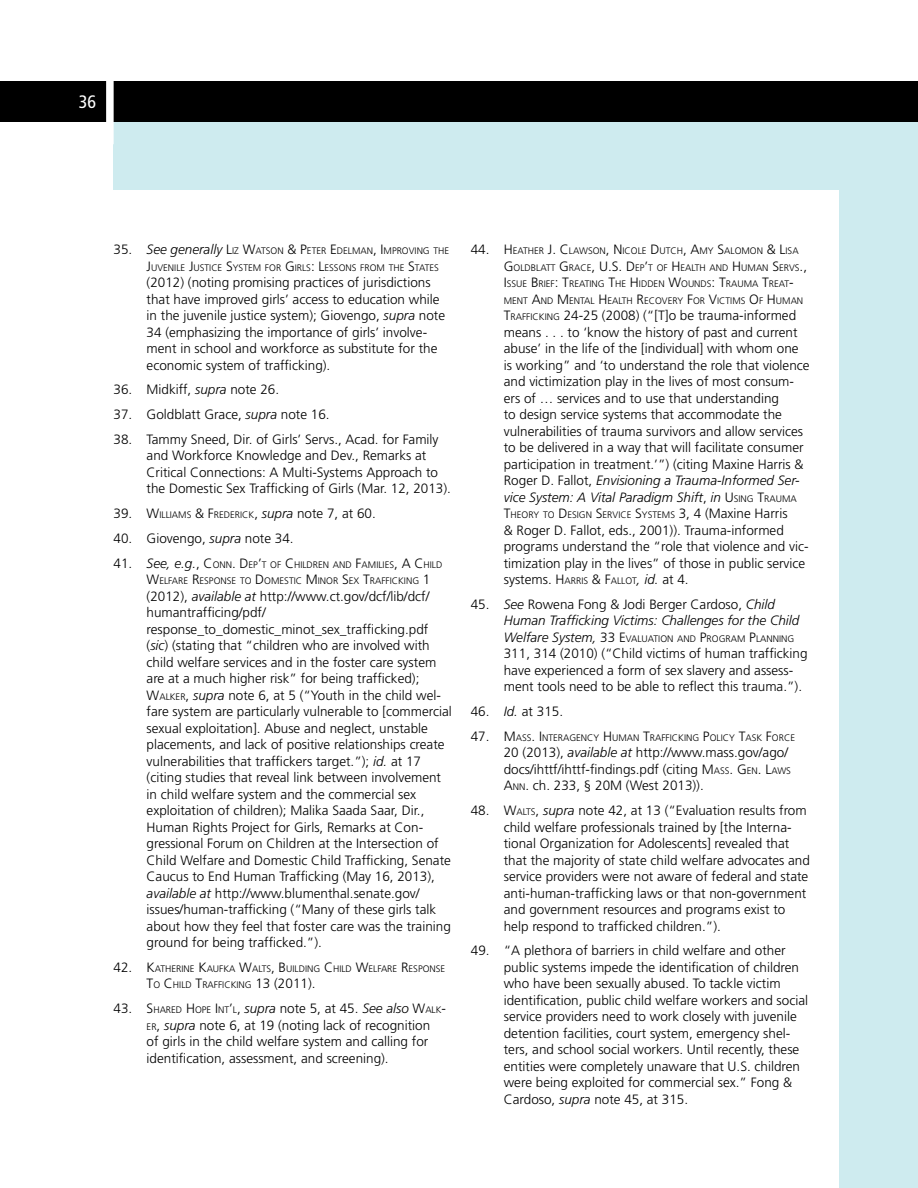
<style>
.page{position:relative;width:918px;height:1188px;background:#fff}
.page>*{position:absolute;margin:0;border:0;box-sizing:border-box;transform-origin:0 0}
.t1{font:condensed 18px "Frutiger";color:#fff}
.t2{font:300 13.5px/16.5px "Frutiger";color:#000}
.t3{font:italic 300 13.5px/16.5px "Frutiger";color:#000}
.t4{font:300 9.45px/16.5px "Frutiger";color:#000}
.s1{font-size:13.5px}
.s2{font-style:italic;font-size:13.5px}
.s3{font-style:italic}
.s4{font-style:inherit}
.s5{font-size:9.45px}
.s6{font-style:normal}
</style>
<div class="page">
<div style="left:114px;top:109px;width:804px;height:1079px;background:#ceebef"></div>
<div style="left:81px;top:190px;width:757px;height:998px;background:#fff"></div>
<div style="left:0;top:81px;width:918px;height:41px;background:#000"></div>
<div style="left:106px;top:63px;width:8px;height:81px;background:#fff"></div>
<h1 class="t1" style="left:79px;top:91px;width:19px">36</h1>
<p class="t4" style="left:147px;top:243px;width:304px;text-indent:-33px"><span class="s1">35.</span> <span class="s2">See generally</span> <span class="s1">L</span>IZ <span class="s1">W</span>ATSON <span class="s1">&amp; P</span>ETER <span class="s1">E</span> DELMAN<span class="s1">, I</span> MPROVING THE<br><span class="s1">J</span>UVENILE <span class="s1">J</span>USTIC E <span class="s1">S</span>YSTEM FOR <span class="s1">G</span>IRLS<span class="s1">: L</span>ESSONS FROM THE <span class="s1">S</span>TATES</p>
<p class="t2" style="left:147px;top:274px;width:300px">(2012) (noting promising practices of jurisdictions that have improved girls’ access to education while in the juvenile justice system); Giovengo, <span class="s3">supra</span> note 34 (emphasizing the importance of girls’ involve&shy;ment in school and workforce as substitute for the economic system of trafficking).</p>
<p class="t2" style="left:114px;top:382px;width:167px">36. Midkiff, <span class="s3">supra</span> note 26.</p>
<p class="t2" style="left:114px;top:406px;width:218px">37. Goldblatt Grace, <span class="s3">supra</span> note 16.</p>
<p class="t2" style="left:147px;top:431px;width:306px;text-indent:-33px">38. Tammy Sneed, Dir. of Girls’ Servs., Acad. for Family and Workforce Knowledge and Dev., Remarks at Critical Connections: A Multi-Systems Approach to the Domestic Sex Trafficking of Girls (Mar. 12, 2013).</p>
<p class="t2" style="left:114px;top:505px;width:264px">39. <span class="s4">W</span><span class="s5">ILLIAMS</span> <span class="s4">&amp; F</span><span class="s5">REDERIC K</span>, <span class="s3">supra</span> note 7, at 60.</p>
<p class="t2" style="left:114px;top:530px;width:182px">40. Giovengo, <span class="s3">supra</span> note 34.</p>
<p class="t4" style="left:147px;top:556px;width:296px;text-indent:-33px"><span class="s1">41.</span> <span class="s2">See, e.g.</span><span class="s1">,</span> <span class="s1">C</span>ONN <span class="s1">. D</span>EP<span class="s1">’</span>T OF <span class="s1">C</span>HILDREN AND <span class="s1">F</span>AMILIES<span class="s1">, A C</span>HILD<br><span class="s1">W</span>ELFARE <span class="s1">R</span>ESPONSE TO <span class="s1">D</span>OMESTIC <span class="s1">M</span> INOR <span class="s1">S</span> EX <span class="s1">T</span>RAFFIC KING <span class="s1">1</span></p>
<p class="t2" style="left:147px;top:588px;width:307px">(2012), <span class="s3">available at</span> http://www.ct.gov/dcf/lib/dcf/ humantrafficing/pdf/ response_to_domestic_minot_sex_trafficking.pdf (<span class="s3">sic</span>) (stating that “children who are involved with child welfare services and in the foster care system are at a much higher risk” for being trafficked); <span class="s4">W</span><span class="s5">ALKER</span>, <span class="s3">supra</span> note 6, at 5 (“Youth in the child wel&shy;fare system are particularly vulnerable to [commercial sexual exploitation]. Abuse and neglect, unstable placements, and lack of positive relationships create vulnerabilities that traffickers target.”); <span class="s3">id.</span> at 17 (citing studies that reveal link between involvement in child welfare system and the commercial sex exploitation of children); Malika Saada Saar, Dir., Human Rights Project for Girls, Remarks at Con&shy;gressional Forum on Children at the Intersection of Child Welfare and Domestic Child Trafficking, Senate Caucus to End Human Trafficking (May 16, 2013), <span class="s3">available at</span> http://www.blumenthal.senate.gov/ issues/human-trafficking (“Many of these girls talk about how they feel that foster care was the training ground for being trafficked.”).</p>
<p class="t4" style="left:147px;top:961px;width:300px;text-indent:-33px"><span class="s1">42.</span> <span class="s1">K</span>ATHERINE <span class="s1">K</span>AUFKA <span class="s1">W</span>ALTS<span class="s1">, B</span>UILDING <span class="s1">C</span>HILD <span class="s1">W</span>ELFARE <span class="s1">R</span>ESPONSE<br><span class="s1">T</span>O <span class="s1">C</span>HILD <span class="s1">T</span>RAFFICKING <span class="s1">13 (2011).</span></p>
<p class="t2" style="left:147px;top:1000px;width:301px;text-indent:-33px">43. <span class="s4">S</span> <span class="s5">HARED</span> <span class="s4">H</span> <span class="s5">OPE</span> <span class="s4">I</span> <span class="s5">NT</span><span class="s4">’</span><span class="s5">L</span><span class="s4">,</span> <span class="s3">supra</span> note 5, at 45. <span class="s3">See also</span> <span class="s4">W</span><span class="s5">ALK</span><span class="s4">-</span><span class="s5">ER</span><span class="s4">,</span> <span class="s3">supra</span> note 6, at 19 (noting lack of recognition<br>of girls in the child welfare system and calling for identification, assessment, and screening).</p>
<p class="t4" style="left:504px;top:243px;width:305px;text-indent:-33px"><span class="s1">44.</span> <span class="s1">H</span> EATHER <span class="s1">J. C</span>LAWSON<span class="s1">, N</span>ICOLE <span class="s1">D</span>UTC H<span class="s1">, A</span>MY <span class="s1">S</span>ALOMON <span class="s1">&amp;</span> <span class="s1">l</span>ISA <span class="s1">g</span> OLDBLATT <span class="s1">g</span> RAC E<span class="s1">,</span> <span class="s1">U .S. D</span>EP<span class="s1">’</span>T OF <span class="s1">H</span> EALTH AND <span class="s1">H</span> UMAN <span class="s1">S</span>ERVS<span class="s1">., I</span> SSUE <span class="s1">B</span>RIEF<span class="s1">:</span> <span class="s1">T</span>REATING <span class="s1">T</span>HE <span class="s1">H</span> IDDEN <span class="s1">W</span>OUNDS<span class="s1">: T</span>RAUMA <span class="s1">T</span>REAT<span class="s1">-</span>MENT <span class="s1">A</span>ND <span class="s1">M</span> ENTAL <span class="s1">H</span> EALTH <span class="s1">R</span>ECOVERY <span class="s1">F</span>OR <span class="s1">V</span>ICTIMS <span class="s1">O</span>F <span class="s1">H</span> UMAN</p>
<p class="t2" style="left:504px;top:307px;width:307px"><span class="s4">T</span><span class="s5">RAFFIC KING</span> 24-25 (2008) (“[T]o be trauma-informed means . . . to ‘know the history of past and current abuse’ in the life of the [individual] with whom one is working” and ‘to understand the role that violence and victimization play in the lives of most consum&shy;ers of … services and to use that understanding<br>to design service systems that accommodate the vulnerabilities of trauma survivors and allow services to be delivered in a way that will facilitate consumer participation in treatment.’”) (citing Maxine Harris &amp; Roger D. Fallot, <span class="s3">Envisioning a Trauma-Informed Ser&shy;vice System: A Vital Paradigm Shift</span>, <span class="s3">in</span> <span class="s4">U</span> <span class="s5">SING</span> <span class="s4">T</span><span class="s5">RAUMA</span></p>
<p class="t4" style="left:504px;top:507px;width:285px"><span class="s1">T</span>HEORY TO <span class="s1">D</span>ESIGN <span class="s1">S</span> ERVIC E <span class="s1">S</span>YSTEMS <span class="s1">3, 4 (Maxine Harris</span></p>
<p class="t2" style="left:504px;top:522px;width:306px">&amp; Roger D. Fallot, eds., 2001)). Trauma-informed programs understand the “role that violence and vic&shy;timization play in the lives” of those in public service systems. <span class="s4">H</span> <span class="s5">ARRIS</span> <span class="s4">&amp; F</span><span class="s5">ALLOT</span><span class="s3">, id.</span> at 4.</p>
<p class="t3" style="left:504px;top:596px;width:297px;text-indent:-33px"><span class="s6">45.</span> See <span class="s6">Rowena Fong &amp; Jodi Berger Cardoso,</span> Child<br>Human Trafficking Victims: Challenges for the Child</p>
<p class="t4" style="left:504px;top:631px;width:285px"><span class="s2">Welfare System,</span> <span class="s1">33</span> <span class="s1">E</span>VALUATION AND <span class="s1">P</span>ROGRAM <span class="s1">P</span>LANN ING</p>
<p class="t2" style="left:504px;top:646px;width:305px">311, 314 (2010) (“Child victims of human trafficking have experienced a form of sex slavery and assess&shy;ment tools need to be able to reflect this trauma.”).</p>
<p class="t2" style="left:471px;top:703px;width:94px">46. <span class="s3">Id.</span> at 315.</p>
<p class="t4" style="left:471px;top:730px;width:326px"><span class="s1">47.</span> <span class="s1">M</span>ASS<span class="s1">. I</span> NTERAGENCY <span class="s1">H</span> UMAN <span class="s1">T</span>RAFFIC KING <span class="s1">P</span>OLICY <span class="s1">T</span>ASK <span class="s1">F</span>ORCE</p>
<p class="t2" style="left:504px;top:745px;width:289px">20 (2013), <span class="s3">available at</span> http://www.mass.gov/ago/ docs/ihttf/ihttf-findings.pdf (citing <span class="s4">M</span> <span class="s5">ASS</span><span class="s4">. G</span><span class="s5">EN</span><span class="s4">. L</span><span class="s5">AWS<br></span><span class="s4">A</span><span class="s5">NN</span> <span class="s4">.</span> ch. 233, § 20M (West 2013)).</p>
<p class="t2" style="left:504px;top:802px;width:308px;text-indent:-33px">48. <span class="s4">W</span><span class="s5">ALTS</span><span class="s4">,</span> <span class="s3">supra</span> note 42, at 13 (“Evaluation results from child welfare professionals trained by [the Interna&shy;tional Organization for Adolescents] revealed that that the majority of state child welfare advocates and service providers were not aware of federal and state anti-human-trafficking laws or that non-government and government resources and programs exist to help respond to trafficked children.”).</p>
<p class="t2" style="left:504px;top:943px;width:306px;text-indent:-33px">49. “A plethora of barriers in child welfare and other public systems impede the identification of children who have been sexually abused. To tackle victim identification, public child welfare workers and social service providers need to work closely with juvenile detention facilities, court system, emergency shel&shy;ters, and school social workers. Until recently, these entities were completely unaware that U.S. children were being exploited for commercial sex.” Fong &amp; Cardoso, <span class="s3">supra</span> note 45, at 315.</p>
</div>
